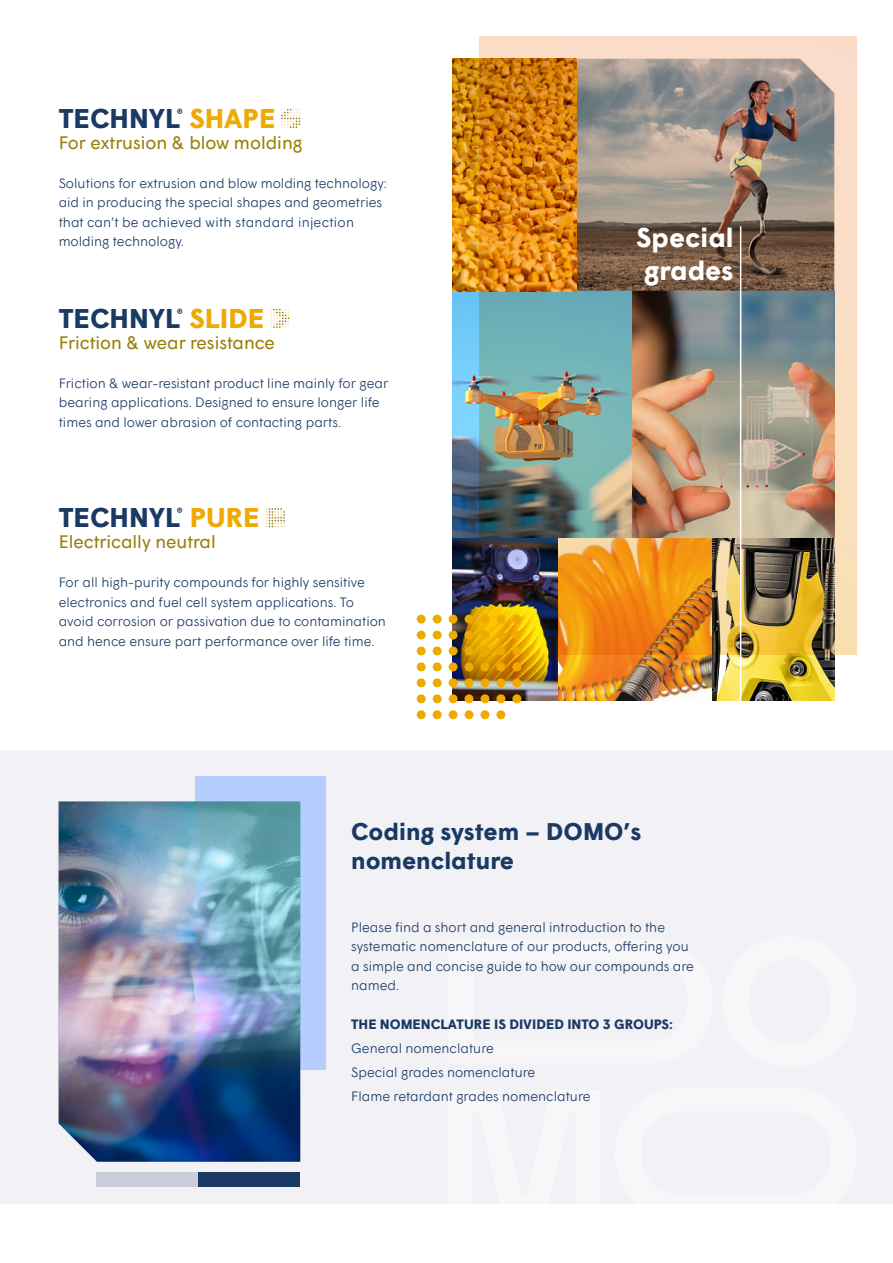
<style>
.page{position:relative;width:893px;height:1263px;background:#fff}
.page>*{position:absolute;margin:0;border:0;box-sizing:border-box;transform-origin:0 0}
.t1{font:700 27px "Wigrum Web";color:#1a3a64}
.t2{font:700 27px/32.4px "Wigrum Web";color:#fff}
.t3{font:700 24px/28.8px "Wigrum Web";color:#1a3a64}
.t4{font:18px "Wigrum Web";color:#987d06}
.t5{font:300 13.5px/19.5px "Wigrum Web";color:#1a3a64}
.t6{font:700 13.5px "Wigrum Web";color:#1a3a64}
.s1{color:#efaa00}
</style>
<div class="page">
<div style="left:0;top:750px;width:893px;height:454px;background:#f1f1f6"></div>
<img style="left:453px;top:59px;width:26px;height:479px">
<img style="left:453px;top:538px;width:259px;height:162px">
<img style="left:712px;top:655px;width:122px;height:45px">
<img style="left:479px;top:36px;width:378px;height:619px">
<hr style="left:740px;top:226px;width:1px;height:492px;background:#fff">
<div style="left:433px;top:710px;width:9px;height:9px;background:#efaa00;border-radius:50%"></div>
<div style="left:433px;top:678px;width:9px;height:9px;background:#efaa00;border-radius:50%"></div>
<div style="left:433px;top:694px;width:9px;height:9px;background:#efaa00;border-radius:50%"></div>
<div style="left:433px;top:662px;width:9px;height:9px;background:#efaa00;border-radius:50%"></div>
<div style="left:433px;top:646px;width:9px;height:9px;background:#efaa00;border-radius:50%"></div>
<div style="left:433px;top:630px;width:9px;height:9px;background:#efaa00;border-radius:50%"></div>
<div style="left:449px;top:710px;width:9px;height:9px;background:#efaa00;border-radius:50%"></div>
<div style="left:449px;top:678px;width:9px;height:9px;background:#efaa00;border-radius:50%"></div>
<div style="left:449px;top:694px;width:9px;height:9px;background:#efaa00;border-radius:50%"></div>
<div style="left:449px;top:662px;width:9px;height:9px;background:#efaa00;border-radius:50%"></div>
<div style="left:449px;top:646px;width:9px;height:9px;background:#efaa00;border-radius:50%"></div>
<div style="left:449px;top:630px;width:9px;height:9px;background:#efaa00;border-radius:50%"></div>
<div style="left:465px;top:710px;width:8px;height:9px;background:#efaa00;border-radius:50%"></div>
<div style="left:465px;top:678px;width:8px;height:9px;background:#efaa00;border-radius:50%"></div>
<div style="left:465px;top:694px;width:8px;height:9px;background:#efaa00;border-radius:50%"></div>
<div style="left:465px;top:662px;width:8px;height:9px;background:#efaa00;border-radius:50%"></div>
<div style="left:465px;top:646px;width:8px;height:9px;background:#efaa00;border-radius:50%"></div>
<div style="left:465px;top:630px;width:8px;height:9px;background:#efaa00;border-radius:50%"></div>
<div style="left:480px;top:710px;width:9px;height:9px;background:#efaa00;border-radius:50%"></div>
<div style="left:480px;top:678px;width:9px;height:9px;background:#efaa00;border-radius:50%"></div>
<div style="left:480px;top:694px;width:9px;height:9px;background:#efaa00;border-radius:50%"></div>
<div style="left:480px;top:662px;width:9px;height:9px;background:#efaa00;border-radius:50%"></div>
<div style="left:480px;top:646px;width:9px;height:9px;background:#efaa00;border-radius:50%"></div>
<div style="left:480px;top:630px;width:9px;height:9px;background:#efaa00;border-radius:50%"></div>
<div style="left:496px;top:710px;width:9px;height:9px;background:#efaa00;border-radius:50%"></div>
<div style="left:496px;top:678px;width:9px;height:9px;background:#efaa00;border-radius:50%"></div>
<div style="left:496px;top:694px;width:9px;height:9px;background:#efaa00;border-radius:50%"></div>
<div style="left:496px;top:662px;width:9px;height:9px;background:#efaa00;border-radius:50%"></div>
<div style="left:496px;top:646px;width:9px;height:9px;background:#efaa00;border-radius:50%"></div>
<div style="left:496px;top:630px;width:9px;height:9px;background:#efaa00;border-radius:50%"></div>
<div style="left:512px;top:678px;width:9px;height:9px;background:#efaa00;border-radius:50%"></div>
<div style="left:512px;top:694px;width:9px;height:9px;background:#efaa00;border-radius:50%"></div>
<div style="left:512px;top:662px;width:9px;height:9px;background:#efaa00;border-radius:50%"></div>
<div style="left:512px;top:646px;width:9px;height:9px;background:#efaa00;border-radius:50%"></div>
<div style="left:512px;top:630px;width:9px;height:9px;background:#efaa00;border-radius:50%"></div>
<div style="left:417px;top:710px;width:9px;height:9px;background:#efaa00;border-radius:50%"></div>
<div style="left:417px;top:678px;width:9px;height:9px;background:#efaa00;border-radius:50%"></div>
<div style="left:417px;top:694px;width:9px;height:9px;background:#efaa00;border-radius:50%"></div>
<div style="left:417px;top:662px;width:9px;height:9px;background:#efaa00;border-radius:50%"></div>
<div style="left:417px;top:646px;width:9px;height:9px;background:#efaa00;border-radius:50%"></div>
<div style="left:417px;top:630px;width:9px;height:9px;background:#efaa00;border-radius:50%"></div>
<div style="left:433px;top:615px;width:9px;height:9px;background:#efaa00;border-radius:50%"></div>
<div style="left:449px;top:615px;width:9px;height:9px;background:#efaa00;border-radius:50%"></div>
<div style="left:465px;top:615px;width:8px;height:9px;background:#efaa00;border-radius:50%"></div>
<div style="left:480px;top:615px;width:9px;height:9px;background:#efaa00;border-radius:50%"></div>
<div style="left:496px;top:615px;width:9px;height:9px;background:#efaa00;border-radius:50%"></div>
<div style="left:512px;top:615px;width:9px;height:9px;background:#efaa00;border-radius:50%"></div>
<div style="left:417px;top:615px;width:9px;height:9px;background:#efaa00;border-radius:50%"></div>
<svg style="left:266px;top:508px;width:19px;height:19px"></svg>
<svg style="left:281px;top:109px;width:19px;height:19px"></svg>
<svg style="left:270px;top:309px;width:19px;height:19px"></svg>
<img style="left:59px;top:801px;width:241px;height:360px">
<svg style="left:196px;top:776px;width:130px;height:293px;background:#81abca"></svg>
<div style="left:96px;top:1171px;width:102px;height:15px;background:#c9ccdb"></div>
<div style="left:198px;top:1171px;width:102px;height:15px;background:#1a3a64"></div>
<p class="t1" style="left:59px;top:98px;width:218px">TECHNYL<sup>®</sup> <span class="s1">SHAPE</span></p>
<p class="t4" style="left:59px;top:129px;width:245px">For extrusion &amp; blow molding</p>
<p class="t5" style="left:59px;top:172px;width:330px">Solutions for extrusion and blow molding technology: aid in producing the special shapes and geometries that can’t be achieved with standard injection molding technology.</p>
<p class="t1" style="left:59px;top:298px;width:207px">TECHNYL<sup>®</sup> <span class="s1">SLIDE</span></p>
<p class="t4" style="left:59px;top:329px;width:218px">Friction &amp; wear resistance</p>
<p class="t5" style="left:59px;top:372px;width:331px">Friction &amp; wear-resistant product line mainly for gear bearing applications. Designed to ensure longer life times and lower abrasion of contacting parts.</p>
<p class="t1" style="left:59px;top:497px;width:202px">TECHNYL<sup>®</sup> <span class="s1">PURE</span></p>
<p class="t4" style="left:59px;top:528px;width:159px">Electrically neutral</p>
<p class="t5" style="left:59px;top:572px;width:329px">For all high-purity compounds for highly sensitive electronics and fuel cell system applications. To avoid corrosion or passivation due to contamination and hence ensure part performance over life time.</p>
<p class="t2" style="left:636px;top:220px;width:99px">Special grades</p>
<p class="t3" style="left:351px;top:816px;width:292px">Coding system – DOMO’s nomenclature</p>
<p class="t5" style="left:351px;top:916px;width:344px">Please find a short and general introduction to the systematic nomenclature of our products, offering you a simple and concise guide to how our compounds are named.</p>
<p class="t6" style="left:351px;top:1014px;width:323px">THE NOMENCLATURE IS DIVIDED INTO 3 GROUPS:</p>
<p class="t5" style="left:351px;top:1037px;width:144px">General nomenclature</p>
<p class="t5" style="left:351px;top:1061px;width:186px">Special grades nomenclature</p>
<p class="t5" style="left:351px;top:1085px;width:241px">Flame retardant grades nomenclature</p>
</div>
